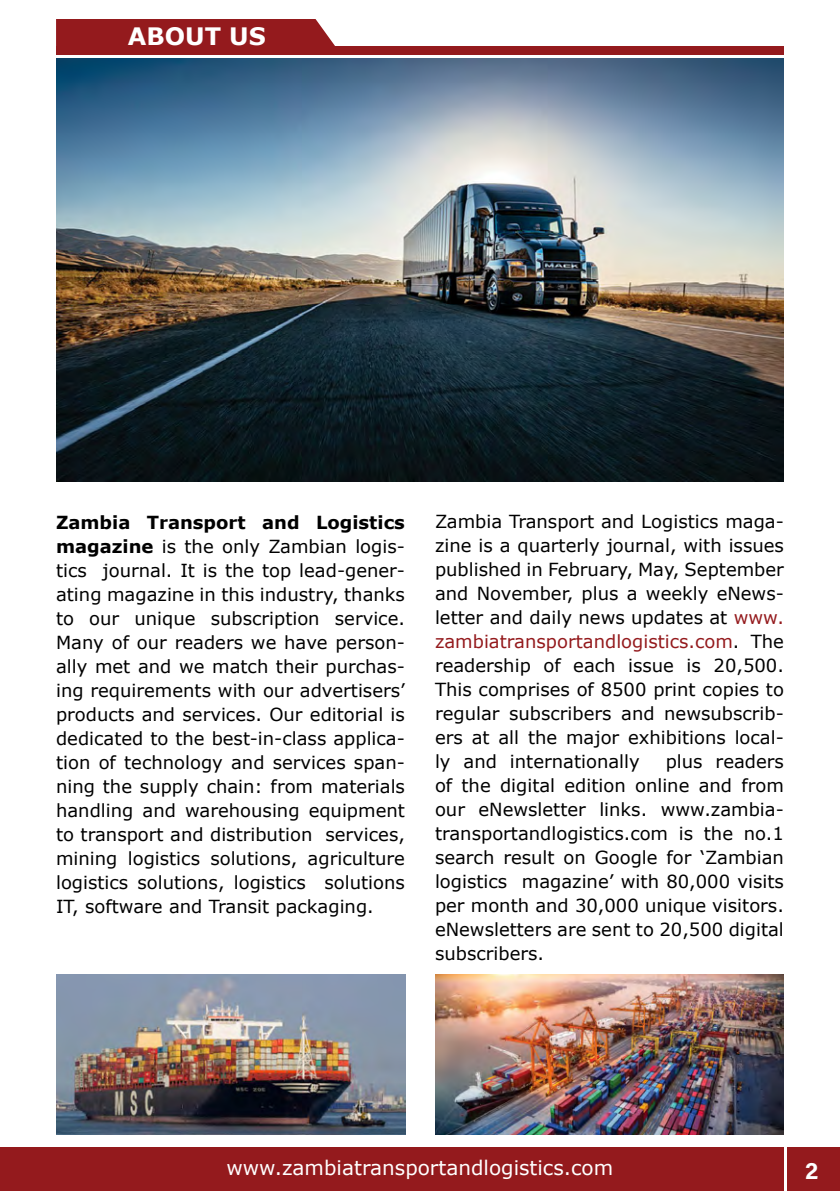
<style>
.page{position:relative;width:840px;height:1191px;background:#fff}
.page>*{position:absolute;margin:0;border:0;box-sizing:border-box;transform-origin:0 0}
.t1{font:700 24px "Verdana";color:#fff}
.t2{font:24px "Acumin Variable Concept";color:#fff}
.t3{font:20px "Verdana";color:#fff}
.t4{font:18px/24px "Verdana";color:#000;text-align:justify}
.s1{font-weight:700}
.s2{color:#941a1d}
</style>
<div class="page">
<img style="left:56px;top:58px;width:727px;height:423px">
<div style="left:0;top:1147px;width:839px;height:44px;background:#941a1d"></div>
<div style="left:56px;top:47px;width:727px;height:8px;background:#941a1d"></div>
<div style="left:56px;top:19px;width:281px;height:28px;background:#941a1d"></div>
<hr style="left:783px;top:1142px;width:3px;height:49px;background:#fff">
<img style="left:435px;top:974px;width:348px;height:161px">
<img style="left:56px;top:974px;width:349px;height:161px">
<h1 class="t1" style="left:128px;top:20px;width:139px">ABOUT US</h1>
<p class="t4" style="left:56px;top:510px;width:350px"><span class="s1">Zambia Transport and Logistics magazine</span> is the only Zambian logis&shy;tics journal. It is the top lead-gener&shy;ating magazine in this industry, thanks to our unique subscription service.<br>Many of our readers we have person&shy;ally met and we match their purchas&shy;ing requirements with our advertisers’ products and services. Our editorial is dedicated to the best-in-class applica&shy;tion of technology and services span&shy;ning the supply chain: from materials handling and warehousing equipment to transport and distribution services, mining logistics solutions, agriculture logistics solutions, logistics solutions IT, software and Transit packaging.</p>
<p class="t4" style="left:435px;top:509px;width:350px">Zambia Transport and Logistics maga&shy;zine is a quarterly journal, with issues published in February, May, September and November, plus a weekly eNews&shy;letter and daily news updates at <span class="s2">www. zambiatransportandlogistics.com</span>. The readership of each issue is 20,500.<br>This comprises of 8500 print copies to regular subscribers and newsubscrib&shy;ers at all the major exhibitions local&shy;ly and internationally</p>
<p class="t4" style="left:435px;top:749px;width:350px;text-indent:230px">plus readers of the digital edition online and from our eNewsletter links. www.zambia&shy;transportandlogistics.com is the no.1 search result on Google for ‘Zambian logistics magazine’ with 80,000 visits per month and 30,000 unique visitors. eNewsletters are sent to 20,500 digital subscribers.</p>
<p class="t3" style="left:226px;top:1153px;width:388px">www.zambiatransportandlogistics.com</p>
<h1 class="t2" style="left:804px;top:1154px;width:14px">2</h1>
</div>
